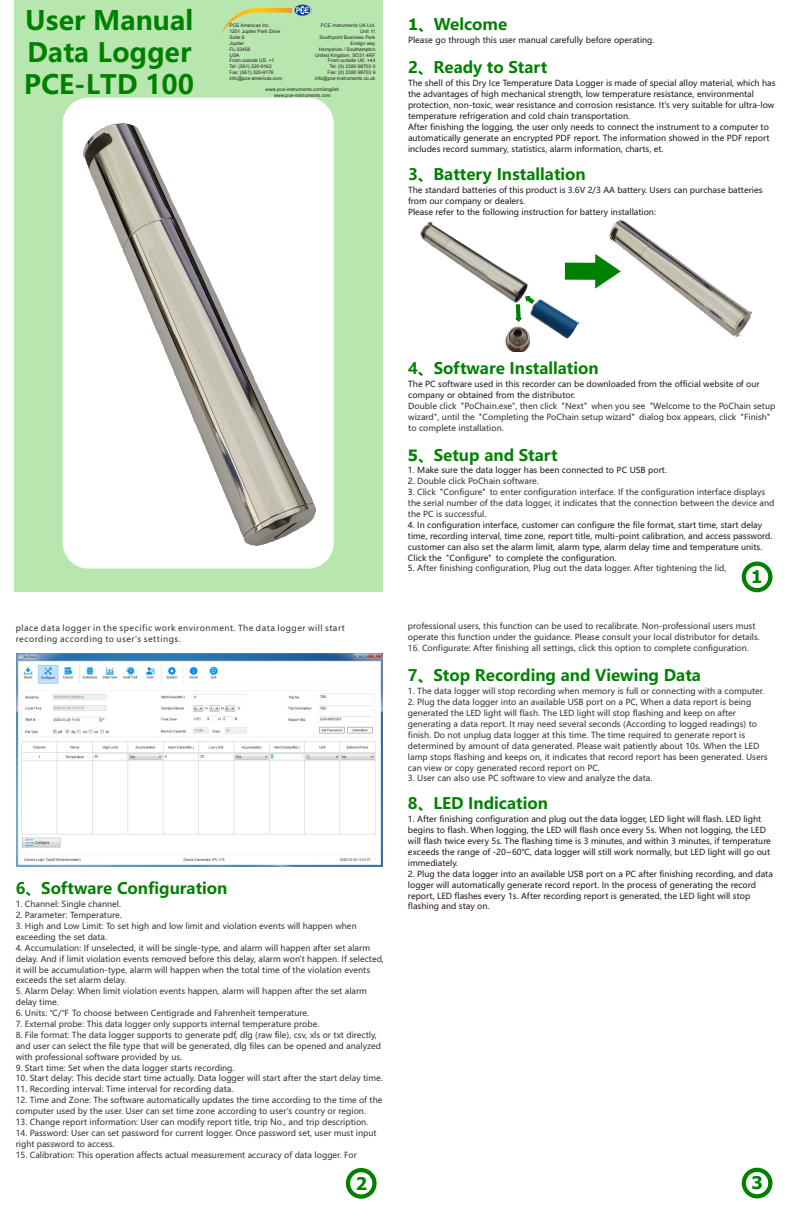
<style>
.page{position:relative;width:791px;height:1211px;background:#fff}
.page>*{position:absolute;margin:0;border:0;box-sizing:border-box;transform-origin:0 0}
.t1{font:700 26.4px/31.8px "Microsoft Ya Hei";color:#008000}
.t2{font:700 26.4px "Microsoft Ya Hei";color:#008000}
.t3{font:700 17.7px "Tahoma";color:#008000}
.t4{font:700 15.75px "Microsoft Ya Hei";color:#008000}
.t5{font:8.25px/10.9px "Microsoft Ya Hei";color:#333}
.t6{font:8.25px/10.9px "Microsoft Ya Hei";color:#231916}
.t7{font:8.25px/10.9px "Microsoft Ya Hei";letter-spacing:.06em;color:#333}
.t8{font:4.8px/5.8px "Arial";color:#231f20}
.s1{font-family:"Tahoma"}
.s2{color:#333}
.s3{color:#231916}
</style>
<div class="page">
<div style="left:15px;top:0;width:368px;height:592px;background:#b7e6af"></div>
<div style="left:63px;top:98px;width:271px;height:470px;background:#fff;border-radius:26px"></div>
<svg style="left:579px;top:254px;width:27px;height:34px"></svg>
<img style="left:420px;top:222px;width:159px;height:130px">
<svg style="left:515px;top:296px;width:19px;height:26px"></svg>
<img style="left:606px;top:219px;width:146px;height:119px">
<img style="left:83px;top:123px;width:233px;height:422px">
<svg style="left:345px;top:1168px;width:32px;height:31px"></svg>
<div style="left:741px;top:1167px;width:31px;height:31px;border:4px solid #008000;border-radius:50%"></div>
<div style="left:741px;top:561px;width:31px;height:31px;border:4px solid #008000;border-radius:50%"></div>
<img style="left:17px;top:653px;width:365px;height:213px">
<svg style="left:294px;top:4px;width:18px;height:12px"></svg>
<svg style="left:295px;top:5px;width:15px;height:11px"></svg>
<svg style="left:221px;top:6px;width:87px;height:29px"></svg>
<h1 class="t2" style="left:25px;top:9px;width:170px">User Manual</h1>
<h1 class="t1" style="left:24px;top:35px;width:172px">Data Logger<br>PCE-LTD 100</h1>
<p class="t8" style="left:229px;top:23px;width:54px">PCE Americas Inc.<br>1201 Jupiter Park Drive<br>Suite 8<br>Jupiter<br>FL-33458<br>USA<br>From outside US: +1<br>Tel: (561) 320-9162<br>Fax: (561) 320-9176 info@pce-americas.com</p>
<p class="t8" style="left:265px;top:86px;width:75px;text-align:center">www.pce-instruments.com/english www.pce-instruments.com</p>
<p class="t8" style="left:315px;top:23px;width:62px;text-align:right">PCE Instruments UK Ltd.<br>Unit 11<br>Southpoint Business Park<br>Ensign way<br>Hampshire / Southampton<br>United Kingdom, SO31 4RF<br>From outside UK: +44<br>Tel: (0) 2380 98703 0<br>Fax: (0) 2380 98703 9 info@pce-instruments.co.uk</p>
<h3 class="t4" style="left:408px;top:18px;width:101px"><span class="s1">1</span>、Welcome</h3>
<p class="t6" style="left:408px;top:35px;width:248px">Please go through this user manual carefully before operating.</p>
<h3 class="t4" style="left:408px;top:61px;width:141px">2、Ready to Start</h3>
<p class="t6" style="left:408px;top:79px;width:369px">The shell of this Dry Ice Temperature Data Logger is made of special alloy material, which has the advantages of high mechanical strength, low temperature resistance, environmental protection, non-toxic, wear resistance and corrosion resistance. It's very suitable for ultra-low temperature refrigeration and cold chain transportation.<br>After finishing the logging, the user only needs to connect the instrument to a computer to automatically generate an encrypted PDF report. The information showed in the PDF report includes record summary, statistics, alarm information, charts, et.</p>
<h3 class="t4" style="left:408px;top:167px;width:179px">3、Battery Installation</h3>
<p class="t6" style="left:408px;top:185px;width:356px">The standard batteries of this product is 3.6V 2/3 AA battery. Users can purchase batteries from our company or dealers.<br>Please refer to the following instruction for battery installation:</p>
<h3 class="t4" style="left:408px;top:361px;width:192px">4、Software Installation</h3>
<p class="t6" style="left:408px;top:379px;width:368px">The PC software used in this recorder can be downloaded from the official website of our company or obtained from the distributor.<br>D<span class="s2">ouble click PoChain.exe", then click Next when you see Welcome to the PoChain setup</span></p>
<p class="t5" style="left:408px;top:401px;width:364px;text-indent:241px"><span class="s3">"<br></span>wizard", until the Completing the PoChain setup wizard dialog box appears, click Finish<span class="s3">"</span></p>
<p class="t6" style="left:460px;top:401px;width:5px">"</p>
<p class="t6" style="left:561px;top:401px;width:5px">"</p>
<p class="t6" style="left:583px;top:401px;width:5px">"</p>
<p class="t6" style="left:479px;top:412px;width:5px">"</p>
<p class="t6" style="left:631px;top:412px;width:5px">"</p>
<p class="t6" style="left:740px;top:412px;width:5px">"</p>
<p class="t5" style="left:408px;top:423px;width:97px">to complete installation.</p>
<h3 class="t4" style="left:408px;top:448px;width:151px"><span class="s1">5</span>、Setup and Start</h3>
<p class="t6" style="left:408px;top:465px;width:260px">1. Make sure the data logger has been connected to PC USB port.</p>
<p class="t5" style="left:408px;top:476px;width:132px"><span class="s3">2.</span> Double click PoChain software<span class="s3">.</span></p>
<p class="t5" style="left:408px;top:487px;width:359px"><span class="s3">3.</span> Click Configure to enter configuration interface. If the configuration interface displays</p>
<p class="t6" style="left:440px;top:487px;width:5px">"</p>
<p class="t6" style="left:482px;top:487px;width:5px">"</p>
<p class="t5" style="left:408px;top:498px;width:368px">the serial number of the data logger, it indicates that the connection between the device and the PC is successful<span class="s3">.</span></p>
<p class="t6" style="left:408px;top:520px;width:366px">4. In configuration interface, customer can configure the file format, start time, start delay time, recording interval, time zone, report title, multi-point calibration, and access password. customer can also set the alarm limit, alarm type, alarm delay time and temperature units.<br>Click the "Configure to complete the configuration.</p>
<p class="t6" style="left:488px;top:553px;width:5px">"</p>
<p class="t5" style="left:408px;top:563px;width:320px"><span class="s3">5.</span> After finishing configuration, Plug out the data logger. After tightening the lid,</p>
<h2 class="t3" style="left:751px;top:570px;width:13px">1</h2>
<p class="t7" style="left:16px;top:623px;width:331px">place data logger in the specific work environment. The data logger will start recording according to user's settings.</p>
<p class="t5" style="left:408px;top:621px;width:353px">professional users, this function can be used to recalibrate. Non-professional users must operate this function under the guidance. Please consult your local distributor for details.</p>
<p class="t5" style="left:408px;top:643px;width:342px">16. Configurate: After finishing all settings, click this option to complete configuration.</p>
<h3 class="t4" style="left:408px;top:668px;width:294px">7、Stop Recording and Viewing Data</h3>
<p class="t5" style="left:408px;top:686px;width:357px">1. The data logger will stop recording when memory is full or connecting with a computer.</p>
<p class="t5" style="left:408px;top:697px;width:361px">2. Plug the data logger into an available USB port on a PC, When a data report is being generated the LED light will flash. The LED light will stop flashing and keep on after generating a data report. It may need several seconds (According to logged readings) to finish. Do not unplug data logger at this time. The time required to generate report is determined by amount of data generated. Please wait patiently about 10s. When the LED lamp stops flashing and keeps on, it indicates that record report has been generated. Users can view or copy generated record report on PC.</p>
<p class="t5" style="left:408px;top:773px;width:246px">3. User can also use PC software to view and analyze the data.</p>
<h3 class="t4" style="left:408px;top:796px;width:141px">8、LED Indication</h3>
<p class="t6" style="left:408px;top:814px;width:364px">1. After finishing configuration and plug out the data logger, LED light will flash. LED light begins to flash. When logging, the LED will flash once every 5s. When not logging, the LED will flash twice every 5s. The flashing time is 3 minutes, and within 3 minutes, if temperature exceeds the range of -20~60℃, data logger will still work normally, but LED light will go out immediately.</p>
<p class="t6" style="left:408px;top:869px;width:366px">2. Plug the data logger into an available USB port on a PC after finishing recording, and data logger will automatically generate record report. In the process of generating the record report, LED flashes every 1s. After recording report is generated, the LED light will stop flashing and stay on.</p>
<h3 class="t4" style="left:16px;top:881px;width:213px">6、Software Configuration</h3>
<p class="t5" style="left:16px;top:899px;width:107px">1. Channel: Single channel.</p>
<p class="t5" style="left:16px;top:910px;width:108px">2. Parameter: Temperature.</p>
<p class="t5" style="left:16px;top:921px;width:342px">3. High and Low Limit: To set high and low limit and violation events will happen when exceeding the set data.</p>
<p class="t5" style="left:16px;top:943px;width:370px">4. Accumulation: If unselected, it will be single-type, and alarm will happen after set alarm delay. And if limit violation events removed before this delay, alarm won't happen. If selected, it will be accumulation-type, alarm will happen when the total time of the violation events exceeds the set alarm delay.</p>
<p class="t5" style="left:16px;top:986px;width:353px">5. Alarm Delay: When limit violation events happen, alarm will happen after the set alarm delay time.</p>
<p class="t5" style="left:16px;top:1008px;width:295px">6. Units: ℃/℉ To choose between Centigrade and Fahrenheit temperature.</p>
<p class="t5" style="left:16px;top:1019px;width:305px">7. External probe: This data logger only supports internal temperature probe.</p>
<p class="t5" style="left:16px;top:1030px;width:363px">8. File format: The data logger supports to generate pdf, dlg (raw le), csv, xls or txt directly,</p>
<p class="t6" style="left:275px;top:1030px;width:7px">fi</p>
<p class="t5" style="left:16px;top:1041px;width:367px">and user can select the le type that will be generated, dlg files can be opened and analyzed</p>
<p class="t6" style="left:109px;top:1041px;width:7px">fi</p>
<p class="t5" style="left:16px;top:1051px;width:168px">with professional software provided by us.</p>
<p class="t5" style="left:16px;top:1062px;width:220px">9. Start time: Set when the data logger starts recording.</p>
<p class="t5" style="left:16px;top:1073px;width:368px">10. Start delay: This decide start time actually. Data logger will start after the start delay time.</p>
<p class="t5" style="left:16px;top:1084px;width:219px">11. Recording interval: Time interval for recording data.</p>
<p class="t5" style="left:16px;top:1095px;width:368px">12. Time and Zone: The software automatically updates the time according to the time of the computer used by the user. User can set time zone according to user's country or region.</p>
<p class="t5" style="left:16px;top:1117px;width:354px">13. Change report information: User can modify report title, trip No., and trip description.</p>
<p class="t5" style="left:16px;top:1128px;width:362px">14. Password: User can set password for current logger. Once password set, user must input right password to access.</p>
<p class="t5" style="left:16px;top:1149px;width:343px">15. Calibration: This operation affects actual measurement accuracy of data logger. For</p>
<h2 class="t3" style="left:356px;top:1176px;width:13px">2</h2>
<h2 class="t3" style="left:751px;top:1175px;width:13px">3</h2>
</div>
